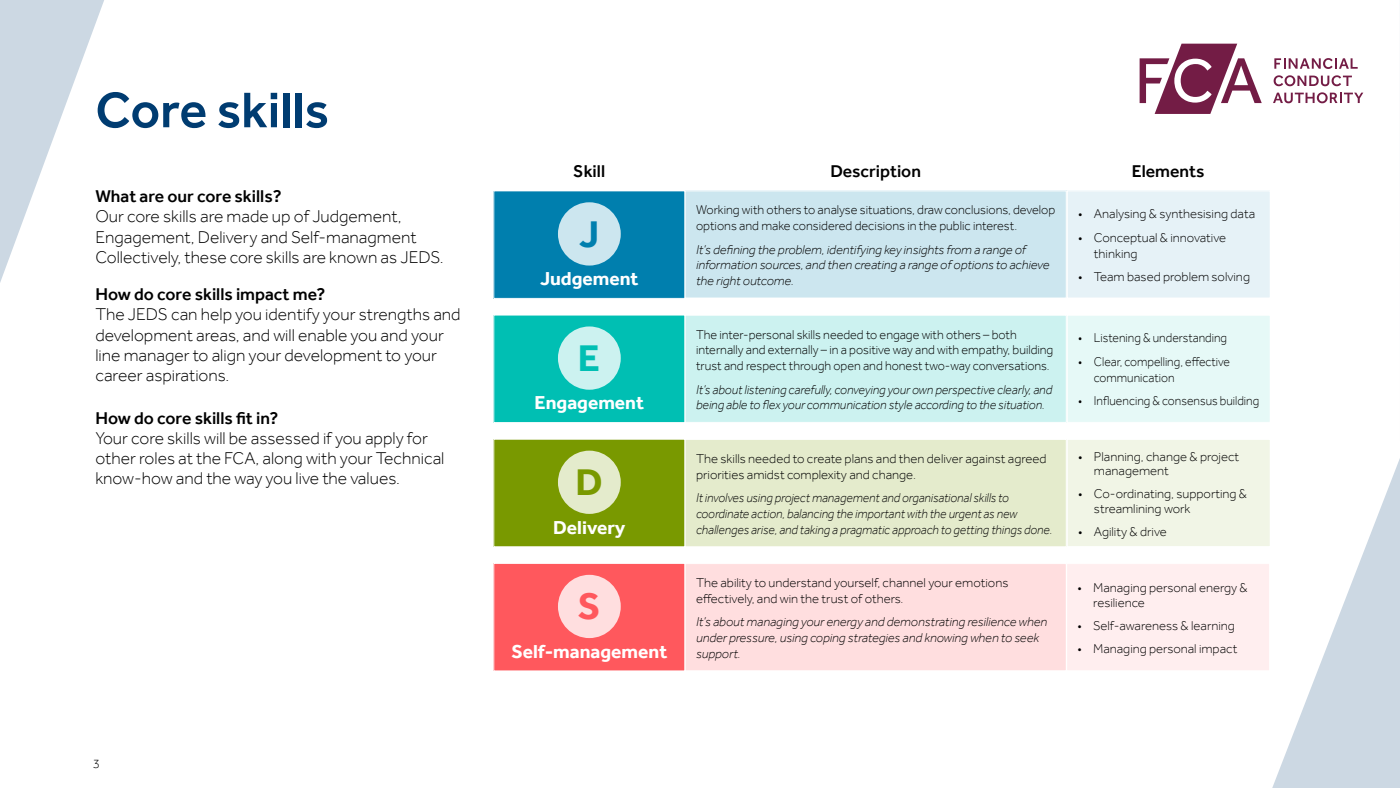
<style>
.page{position:relative;width:1400px;height:788px;background:#fff}
.page>*{position:absolute;margin:0;border:0;box-sizing:border-box;transform-origin:0 0}
.t1{font:500 51.62px "Effra";color:#003c71}
.t2{font:700 38.15px "Effra";color:#007fae}
.t3{font:700 38.15px "Effra";color:#00bfb3}
.t4{font:700 38.15px "Effra";color:#799900}
.t5{font:700 38.15px "Effra";color:#ff585d}
.t6{font:700 19.25px "Effra";color:#fff}
.t7{font:300 17.5px/20.1px "Effra";color:#000}
.t8{font:500 17.5px "Effra";color:#000}
.t9{font:300 13.12px/15.8px "Effra";color:#000}
.t10{font:italic 300 13.12px/15.8px "Effra";color:#000}
.t11{font:italic 300 13.12px/15.8px "Effra";color:#000;scale:.94 1}
.t12{font:300 13.12px/15.8px "Effra";color:#000;scale:.96 1}
.t13{font:italic 300 13.12px/15.8px "Effra";color:#000;scale:.96 1}
.t14{font:300 13.12px/15.8px "Effra";color:#000;scale:.93 1}
</style>
<div class="page">
<svg style="left:1139px;top:43px;width:261px;height:745px"></svg>
<svg style="left:0;top:0;width:104px;height:283px"></svg>
<svg style="left:1140px;top:44px;width:122px;height:70px"></svg>
<svg style="left:1274px;top:58px;width:84px;height:11px"></svg>
<svg style="left:1274px;top:75px;width:78px;height:11px"></svg>
<svg style="left:1273px;top:92px;width:90px;height:11px"></svg>
<div style="left:494px;top:191px;width:191px;height:107px;background:#007fae"></div>
<div style="left:493px;top:190px;width:192px;height:109px;border:1px solid #fff"></div>
<div style="left:558px;top:202px;width:63px;height:63px;background:#cce6ef;border-radius:50%"></div>
<div style="left:494px;top:315px;width:191px;height:107px;background:#00bfb3"></div>
<div style="left:493px;top:314px;width:192px;height:109px;border:1px solid #fff"></div>
<div style="left:558px;top:326px;width:63px;height:63px;background:#ccf2f0;border-radius:50%"></div>
<div style="left:494px;top:439px;width:191px;height:107px;background:#799900"></div>
<div style="left:558px;top:450px;width:63px;height:64px;background:#e4ebcc;border-radius:50%"></div>
<div style="left:494px;top:563px;width:191px;height:108px;background:#ff585d"></div>
<div style="left:493px;top:563px;width:192px;height:108px;border:1px solid #fff"></div>
<div style="left:558px;top:574px;width:63px;height:64px;background:#ffdedf;border-radius:50%"></div>
<div style="left:685px;top:191px;width:381px;height:107px;background:#cce6ef"></div>
<div style="left:685px;top:190px;width:382px;height:108px;border:1px solid #fff"></div>
<div style="left:685px;top:315px;width:381px;height:107px;background:#ccf2f0"></div>
<div style="left:685px;top:315px;width:382px;height:108px;border:1px solid #fff"></div>
<div style="left:685px;top:439px;width:381px;height:107px;background:#e4ebcc"></div>
<div style="left:685px;top:439px;width:382px;height:108px;border:1px solid #fff"></div>
<div style="left:685px;top:563px;width:381px;height:107px;background:#ffdedf"></div>
<div style="left:685px;top:563px;width:382px;height:108px;border:1px solid #fff"></div>
<div style="left:1067px;top:191px;width:203px;height:107px;background:#e6f2f7"></div>
<div style="left:1067px;top:190px;width:204px;height:108px;border:1px solid #fff"></div>
<div style="left:1067px;top:315px;width:203px;height:107px;background:#e6f9f7"></div>
<div style="left:1067px;top:315px;width:204px;height:108px;border:1px solid #fff"></div>
<div style="left:1067px;top:439px;width:203px;height:107px;background:#f1f5e6"></div>
<div style="left:1067px;top:439px;width:204px;height:108px;border:1px solid #fff"></div>
<div style="left:1067px;top:563px;width:203px;height:107px;background:#ffeeef"></div>
<div style="left:1066px;top:563px;width:204px;height:108px;border:1px solid #fff"></div>
<h1 class="t1" style="left:95px;top:79px;width:235px">Core skills</h1>
<h3 class="t8" style="left:95px;top:186px;width:188px">What are our core skills?</h3>
<h3 class="t7" style="left:95px;top:206px;width:350px">Our core skills are made up of Judgement,<br>Engagement, Delivery and Self-managment<br>Collectively, these core skills are known as JEDS.</h3>
<h3 class="t8" style="left:95px;top:284px;width:231px">How do core skills impact me?</h3>
<h3 class="t7" style="left:95px;top:304px;width:367px">The JEDS can help you identify your strengths and development areas, and will enable you and your line manager to align your development to your career aspirations.</h3>
<h3 class="t8" style="left:95px;top:407px;width:184px">How do core skills fit in?</h3>
<h3 class="t7" style="left:95px;top:428px;width:351px">Your core skills will be assessed if you apply for other roles at the FCA, along with your Technical know-how and the way you live the values.</h3>
<p class="t9" style="left:93px;top:755px;width:9px">3</p>
<h3 class="t8" style="left:573px;top:161px;width:33px">Skill</h3>
<h3 class="t8" style="left:830px;top:161px;width:92px">Description</h3>
<h2 class="t2" style="left:579px;top:211px;width:21px">J</h2>
<h3 class="t6" style="left:540px;top:267px;width:100px">Judgement</h3>
<h2 class="t3" style="left:578px;top:335px;width:24px">E</h2>
<h3 class="t6" style="left:535px;top:391px;width:111px">Engagement</h3>
<h2 class="t4" style="left:575px;top:459px;width:29px">D</h2>
<h3 class="t6" style="left:553px;top:515px;width:74px">Delivery</h3>
<h2 class="t5" style="left:578px;top:583px;width:24px">S</h2>
<h3 class="t6" style="left:511px;top:640px;width:158px">Self-management</h3>
<p class="t9" style="left:696px;top:202px;width:361px">Working with others to analyse situations, draw conclusions, develop options and make considered decisions in the public interest.</p>
<p class="t10" style="left:696px;top:241px;width:355px">It’s defining the problem, identifying key insights from a range of information sources, and then creating a range of options to achieve the right outcome.</p>
<p class="t12" style="left:696px;top:326px;width:374px">The inter-personal skills needed to engage with others – both internally and externally – in a positive way and with empathy, building trust and respect through open and honest two-way conversations.</p>
<p class="t13" style="left:696px;top:381px;width:373px">It’s about listening carefully, conveying your own perspective clearly, and being able to flex your communication style according to the situation.</p>
<p class="t9" style="left:696px;top:450px;width:352px">The skills needed to create plans and then deliver against agreed priorities amidst complexity and change.</p>
<p class="t11" style="left:696px;top:490px;width:381px">It involves using project management and organisational skills to coordinate action, balancing the important with the urgent as new challenges arise, and taking a pragmatic approach to getting things done.</p>
<p class="t9" style="left:696px;top:574px;width:314px">The ability to understand yourself, channel your emotions effectively, and win the trust of others.</p>
<p class="t10" style="left:696px;top:614px;width:353px">It’s about managing your energy and demonstrating resilience when under pressure, using coping strategies and knowing when to seek support.</p>
<h3 class="t8" style="left:1132px;top:161px;width:74px">Elements</h3>
<p class="t9" style="left:1078px;top:206px;width:178px">• Analysing &amp; synthesising data</p>
<p class="t9" style="left:1094px;top:229px;width:134px;text-indent:-16px">• Conceptual &amp; innovative thinking</p>
<p class="t9" style="left:1078px;top:269px;width:173px">• Team based problem solving</p>
<p class="t14" style="left:1078px;top:330px;width:162px">• Listening &amp; understanding</p>
<p class="t14" style="left:1094px;top:353px;width:148px;text-indent:-16px">• Clear, compelling, effective communication</p>
<p class="t14" style="left:1078px;top:393px;width:196px">• Influencing &amp; consensus building</p>
<p class="t9" style="left:1094px;top:448px;width:147px;line-height:14.9px;text-indent:-16px">• Planning, change &amp; project management</p>
<p class="t9" style="left:1094px;top:486px;width:155px;line-height:14.9px;text-indent:-16px">• Co-ordinating, supporting &amp; streamlining work</p>
<p class="t9" style="left:1078px;top:523px;width:90px">• Agility &amp; drive</p>
<p class="t9" style="left:1093px;top:580px;width:156px;line-height:14.9px;text-indent:-16px">• Managing personal energy &amp; resilience</p>
<p class="t9" style="left:1078px;top:617px;width:159px">• Self-awareness &amp; learning</p>
<p class="t9" style="left:1078px;top:640px;width:161px">• Managing personal impact</p>
</div>
